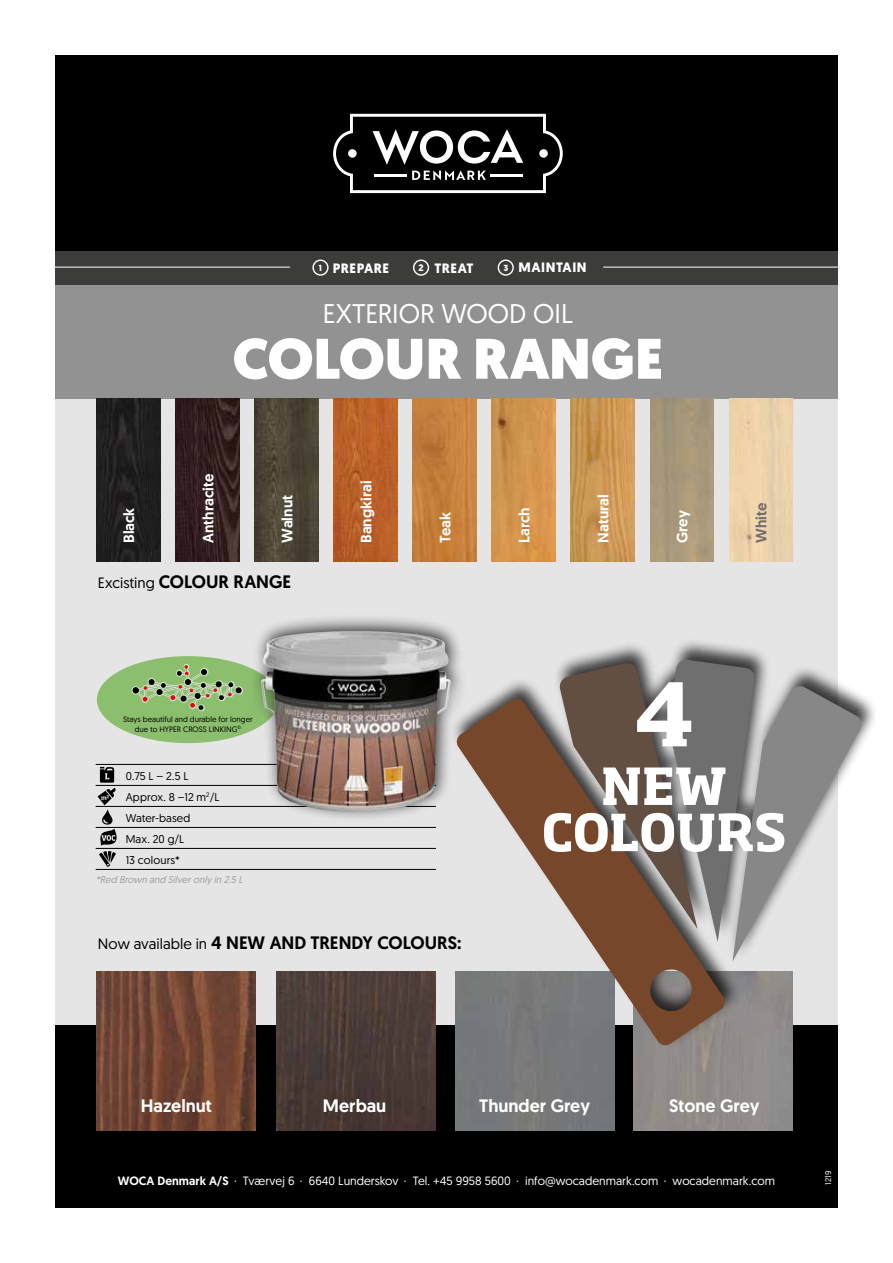
<style>
.page{position:relative;width:893px;height:1263px;background:#fff}
.page>*{position:absolute;margin:0;border:0;box-sizing:border-box;transform-origin:0 0}
.t1{font:900 57px "Geomanist";color:#fff}
.t2{font:27px "Geomanist";color:#fff}
.t3{font:500 18px "Geomanist";color:#000}
.t4{font:500 18px "Geomanist";color:#fff}
.t5{font:500 15px "Geomanist";color:#fff}
.t6{font:500 15px "Geomanist";color:#706f6f}
.t7{font:700 13.5px "Geomanist";letter-spacing:.04em;color:#fff}
.t8{font:12px "Geomanist";color:#fff}
.t9{font:11.25px/21px "Geomanist";letter-spacing:.015em;color:#000}
.t10{font:italic 9.75px "Geomanist";color:#9d9d9c}
.t11{font:8.25px "Geomanist";color:#fff}
.t12{font:7.8px/10.5px "Geomanist";color:#000;text-align:center}
.s1{font-size:8.85px}
.s2{font-size:9.45px}
.s3{font-weight:400;font-size:15px}
.s4{font-weight:500}
</style>
<div class="page">
<div style="left:56px;top:246px;width:782px;height:962px;background:#e5e5e5"></div>
<div style="left:56px;top:285px;width:782px;height:113px;background:#939292"></div>
<div style="left:56px;top:250px;width:782px;height:35px;background:#3c3c3b"></div>
<div style="left:56px;top:55px;width:782px;height:196px;background:#000"></div>
<svg style="left:333px;top:114px;width:230px;height:79px"></svg>
<div style="left:312px;top:259px;width:17px;height:17px;border:1px solid #fff;border-radius:50%"></div>
<div style="left:413px;top:259px;width:16px;height:17px;border:1px solid #fff;border-radius:50%"></div>
<div style="left:498px;top:259px;width:16px;height:17px;border:1px solid #fff;border-radius:50%"></div>
<hr style="left:54px;top:267px;width:236px;height:1px;background:#fff">
<hr style="left:603px;top:267px;width:239px;height:1px;background:#fff">
<div style="left:55px;top:1025px;width:783px;height:183px;background:#000"></div>
<img style="left:413px;top:398px;width:64px;height:164px">
<img style="left:176px;top:398px;width:64px;height:164px">
<img style="left:97px;top:398px;width:64px;height:164px">
<img style="left:255px;top:398px;width:64px;height:164px">
<img style="left:334px;top:398px;width:64px;height:164px">
<img style="left:571px;top:398px;width:64px;height:164px">
<img style="left:729px;top:398px;width:64px;height:164px">
<img style="left:97px;top:971px;width:159px;height:159px">
<img style="left:277px;top:971px;width:159px;height:159px">
<div style="left:455px;top:1047px;width:159px;height:83px;background:#75787b"></div>
<div style="left:634px;top:1047px;width:159px;height:83px;background:#908c89"></div>
<img style="left:492px;top:398px;width:64px;height:164px">
<div style="left:450px;top:638px;width:429px;height:409px;background:#000;opacity:.75"></div>
<svg style="left:456px;top:698px;width:270px;height:348px"></svg>
<svg style="left:544px;top:659px;width:319px;height:303px"></svg>
<hr style="left:96px;top:764px;width:340px;height:1px;background:#000">
<hr style="left:96px;top:785px;width:340px;height:1px;background:#000">
<hr style="left:96px;top:806px;width:340px;height:1px;background:#000">
<hr style="left:96px;top:827px;width:340px;height:1px;background:#000">
<hr style="left:96px;top:848px;width:340px;height:1px;background:#000">
<hr style="left:96px;top:869px;width:340px;height:1px;background:#000">
<svg style="left:98px;top:767px;width:21px;height:100px"></svg>
<div style="left:97px;top:656px;width:182px;height:87px;background:#8bbe6d;border-radius:50%"></div>
<div style="left:132px;top:664px;width:111px;height:47px;background:#fff;opacity:.68"></div>
<svg style="left:133px;top:665px;width:109px;height:45px"></svg>
<div style="left:250px;top:613px;width:216px;height:209px;background:#000;opacity:.75"></div>
<img style="left:261px;top:631px;width:190px;height:181px">
<p class="t7" style="left:319px;top:259px;width:72px"><span class="s1">1</span> PREPARE</p>
<p class="t7" style="left:418px;top:259px;width:57px"><span class="s2">2</span> TREAT</p>
<p class="t7" style="left:503px;top:259px;width:85px"><span class="s1">3</span> MAINTAIN</p>
<h2 class="t2" style="left:323px;top:296px;width:252px">EXTERIOR WOOD OIL</h2>
<h1 class="t1" style="left:233px;top:320px;width:432px">COLOUR RANGE</h1>
<p class="t5" style="left:119px;top:543px;width:37px;rotate:-90deg">Black</p>
<p class="t5" style="left:198px;top:543px;width:71px;rotate:-90deg">Anthracite</p>
<p class="t5" style="left:277px;top:543px;width:49px;rotate:-90deg">Walnut</p>
<h3 class="t3" style="left:98px;top:569px;width:195px"><span class="s3">Excisting</span> COLOUR RANGE</h3>
<p class="t5" style="left:356px;top:543px;width:64px;rotate:-90deg">Bangkirai</p>
<p class="t5" style="left:435px;top:543px;width:33px;rotate:-90deg">Teak</p>
<p class="t5" style="left:514px;top:543px;width:37px;rotate:-90deg">Larch</p>
<p class="t5" style="left:593px;top:543px;width:50px;rotate:-90deg">Natural</p>
<p class="t5" style="left:672px;top:543px;width:34px;rotate:-90deg">Grey</p>
<p class="t6" style="left:751px;top:543px;width:42px;rotate:-90deg">White</p>
<p class="t12" style="left:123px;top:713px;width:131px">Stays beautiful and durable for longer due to HYPER CROSS LINKING<sup>©</sup></p>
<p class="t9" style="left:126px;top:765px;width:95px">0.75 L – 2.5 L<br>Approx. 8 –12 m<sup>2</sup>/L<br>Water-based<br>Max. 20 g/L<br>13 colours*</p>
<p class="t10" style="left:96px;top:873px;width:151px">*Red Brown and Silveronlyin 2.5L</p>
<h3 class="t3" style="left:98px;top:930px;width:365px"><span class="s3">Now available in</span> 4 NEW AND TRENDY COLOURS:</h3>
<h3 class="t4" style="left:141px;top:1093px;width:72px">Hazelnut</h3>
<h3 class="t4" style="left:323px;top:1093px;width:65px">Merbau</h3>
<h3 class="t4" style="left:479px;top:1093px;width:112px">Thunder Grey</h3>
<h3 class="t4" style="left:669px;top:1093px;width:92px">Stone Grey</h3>
<p class="t8" style="left:118px;top:1173px;width:659px"><span class="s4">WOCA Denmark A/S</span> · Tværvej 6 · 6640 Lunderskov · Tel. +45 9958 5600 · info@wocadenmark.com · wocadenmark.com</p>
<p class="t11" style="left:823px;top:1185px;width:16px;rotate:-90deg">1219</p>
</div>
